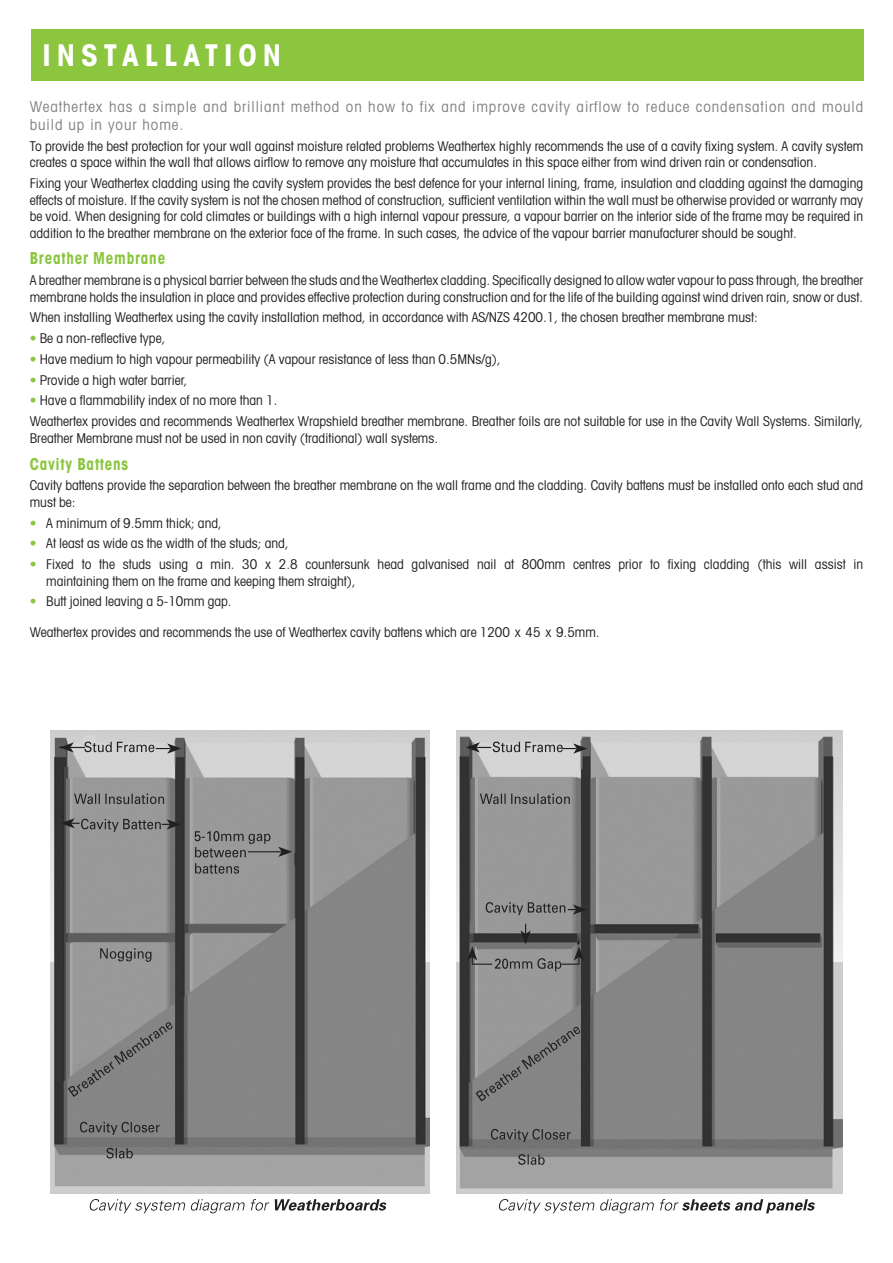
<style>
.page{position:relative;width:893px;height:1263px;background:#fff}
.page>*{position:absolute;margin:0;border:0;box-sizing:border-box;transform-origin:0 0}
.t1{font:700 condensed 30px "Avant Garde";letter-spacing:.2em;color:#fff}
.t2{font:700 condensed 16.5px "Avant Garde";letter-spacing:.05em;color:#8bc63e;scale:.92 1}
.t3{font:condensed 15px/18px "Avant Garde";letter-spacing:.06em;color:#808285}
.t4{font:condensed 13.5px/16.5px "Avant Garde";color:#231f20}
.s1{color:#8bc63e}
</style>
<div class="page">
<div style="left:31px;top:30px;width:832px;height:51px;background:#8bc63e"></div>
<img style="left:457px;top:730px;width:385px;height:463px">
<svg style="left:467px;top:924px;width:117px;height:47px"></svg>
<svg style="left:475px;top:1026px;width:106px;height:75px"></svg>
<svg style="left:518px;top:1154px;width:27px;height:11px"></svg>
<svg style="left:491px;top:1129px;width:80px;height:13px"></svg>
<svg style="left:486px;top:902px;width:101px;height:13px"></svg>
<svg style="left:480px;top:794px;width:90px;height:10px"></svg>
<svg style="left:466px;top:741px;width:121px;height:13px"></svg>
<svg style="left:499px;top:1199px;width:316px;height:14px"></svg>
<img style="left:50px;top:730px;width:380px;height:463px">
<hr style="left:248px;top:851px;width:34px;height:1px;background:#231f20">
<svg style="left:278px;top:847px;width:14px;height:10px"></svg>
<svg style="left:68px;top:1022px;width:105px;height:75px"></svg>
<svg style="left:195px;top:831px;width:75px;height:26px"></svg>
<svg style="left:195px;top:863px;width:44px;height:11px"></svg>
<svg style="left:106px;top:1148px;width:27px;height:10px"></svg>
<svg style="left:80px;top:1122px;width:80px;height:13px"></svg>
<svg style="left:61px;top:818px;width:120px;height:14px"></svg>
<svg style="left:74px;top:794px;width:90px;height:10px"></svg>
<svg style="left:60px;top:741px;width:121px;height:13px"></svg>
<svg style="left:89px;top:1199px;width:297px;height:14px"></svg>
<svg style="left:100px;top:948px;width:52px;height:14px"></svg>
<h1 class="t1" style="left:43px;top:36px;width:240px">INSTALLATION</h1>
<p class="t3" style="left:30px;top:97px;width:835px">Weathertex has a simple and brilliant method on how to fix and improve cavity airflow to reduce condensation and mould build up in your home.</p>
<p class="t4" style="left:30px;top:138px;width:835px">To provide the best protection for your wall against moisture related problems Weathertex highly recommends the use of a cavity fixing system. A cavity system creates a space within the wall that allows airflow to remove any moisture that accumulates in this space either from wind driven rain or condensation.</p>
<p class="t4" style="left:30px;top:175px;width:835px;text-align:justify">Fixing your Weathertex cladding using the cavity system provides the best defence for your internal lining, frame, insulation and cladding against the damaging effects of moisture. If the cavity system is not the chosen method of construction, sufficient ventilation within the wall must be otherwise provided or warranty may be void. When designing for cold climates or buildings with a high internal vapour pressure, a vapour barrier on the interior side of the frame may be required in addition to the breather membrane on the exterior face of the frame. In such cases, the advice of the vapour barrier manufacturer should be sought.</p>
<p class="t2" style="left:30px;top:248px;width:149px">Breather Membrane</p>
<p class="t4" style="left:30px;top:272px;width:835px">A breather membrane is a physical barrier between the studs and the Weathertex cladding. Specifically designed to allow water vapour to pass through, the breather membrane holds the insulation in place and provides effective protection during construction and for the life of the building against wind driven rain, snow or dust.</p>
<p class="t4" style="left:30px;top:309px;width:730px">When installing Weathertex using the cavity installation method, in accordance with AS/NZS 4200.1, the chosen breather membrane must:</p>
<p class="t4" style="left:30px;top:330px;width:137px"><span class="s1">•</span> Be a non-reflective type,</p>
<p class="t4" style="left:30px;top:351px;width:473px"><span class="s1">•</span> Have medium to high vapour permeability (A vapour resistance of less than 0.5MNs/g),</p>
<p class="t4" style="left:30px;top:371px;width:159px"><span class="s1">•</span> Provide a high water barrier,</p>
<p class="t4" style="left:30px;top:390px;width:835px;line-height:20.7px"><span class="s1">•</span> Have a flammability index of no more than 1.<br>Weathertex provides and recommends Weathertex Wrapshield breather membrane. Breather foils are not suitable for use in the Cavity Wall Systems. Similarly,</p>
<p class="t4" style="left:30px;top:429px;width:410px">Breather Membrane must not be used in non cavity (traditional) wall systems.</p>
<p class="t2" style="left:30px;top:453px;width:109px">Cavity Battens</p>
<p class="t4" style="left:30px;top:477px;width:835px">Cavity battens provide the separation between the breather membrane on the wall frame and the cladding. Cavity battens must be installed onto each stud and must be:</p>
<p class="t4" style="left:30px;top:514px;width:194px"><span class="s1">•</span> A minimum of 9.5mm thick; and,</p>
<p class="t4" style="left:30px;top:535px;width:261px"><span class="s1">•</span> At least as wide as the width of the studs; and,</p>
<p class="t4" style="left:46px;top:556px;width:818px;text-indent:-16px"><span class="s1">•</span> Fixed to the studs using a min. 30 x 2.8 countersunk head galvanised nail at 800mm centres prior to fixing cladding (this will assist in maintaining them on the frame and keeping them straight),</p>
<p class="t4" style="left:30px;top:593px;width:203px"><span class="s1">•</span> Butt joined leaving a 5-10mm gap.</p>
<p class="t4" style="left:30px;top:624px;width:571px">Weathertex provides and recommends the use of Weathertex cavity battens which are 1200 x 45 x 9.5mm.</p>
</div>
